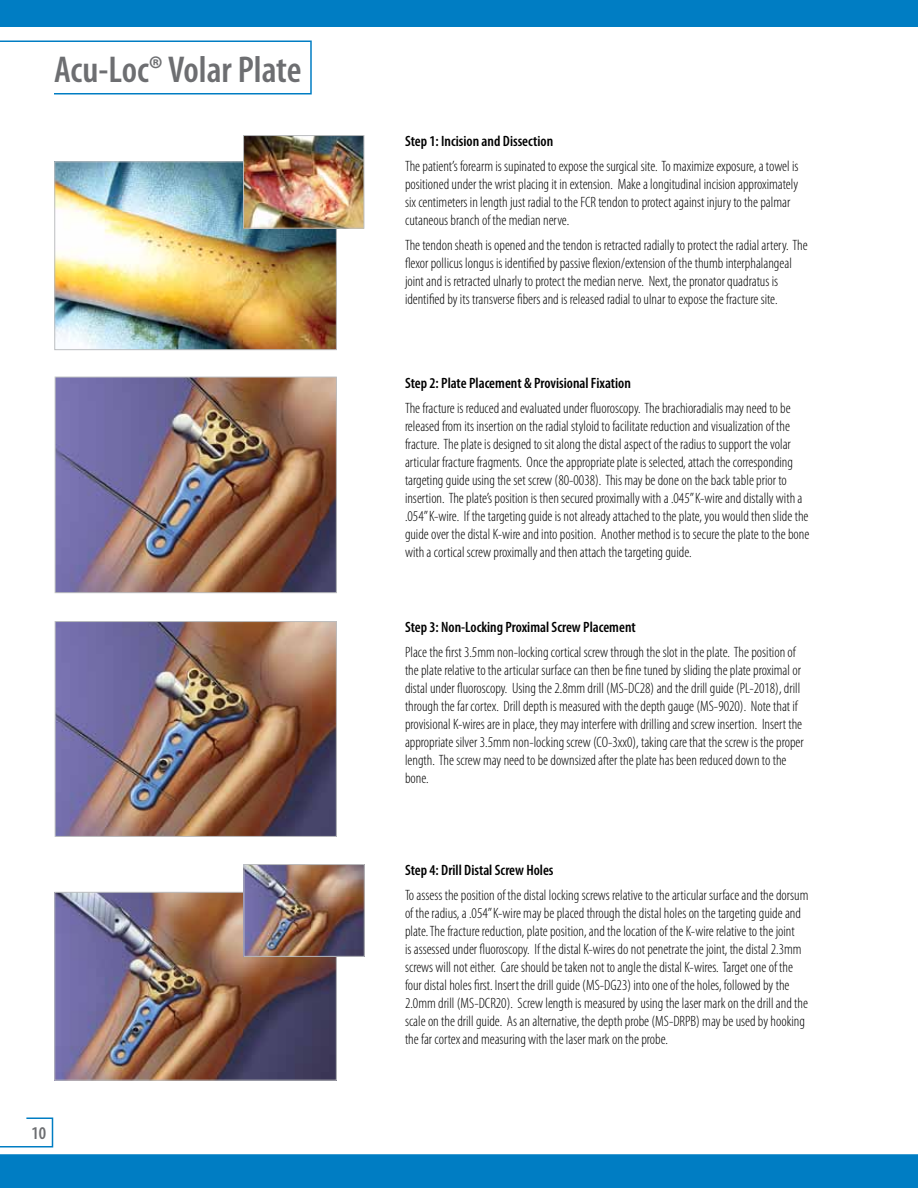
<style>
.page{position:relative;width:918px;height:1188px;background:#fff}
.page>*{position:absolute;margin:0;border:0;box-sizing:border-box;transform-origin:0 0}
.t1{font:600 condensed 37.5px "Myriad Pro";color:#6d6e71}
.t2{font:600 condensed 18px "Myriad Pro";color:#6d6e71}
.t3{font:300 condensed 15px/18px "Myriad Pro";color:#000}
.t4{font:600 condensed 15px "Myriad Pro";color:#000}
</style>
<div class="page">
<div style="left:0;top:1154px;width:918px;height:34px;background:#007dc3"></div>
<div style="left:0;top:0;width:918px;height:27px;background:#007dc3"></div>
<svg style="left:0;top:1117px;width:54px;height:31px"></svg>
<img style="left:56px;top:163px;width:279px;height:185px">
<div style="left:54px;top:161px;width:283px;height:189px;border:1px solid #bcbec0"></div>
<img style="left:56px;top:894px;width:279px;height:185px">
<div style="left:54px;top:892px;width:283px;height:189px;border:1px solid #bcbec0"></div>
<img style="left:245px;top:137px;width:117px;height:90px">
<div style="left:243px;top:135px;width:121px;height:94px;border:1px solid #bcbec0"></div>
<img style="left:246px;top:866px;width:117px;height:89px">
<div style="left:244px;top:864px;width:121px;height:93px;border:1px solid #bcbec0"></div>
<img style="left:57px;top:623px;width:278px;height:212px">
<div style="left:55px;top:621px;width:282px;height:216px;border:1px solid #bcbec0"></div>
<img style="left:57px;top:379px;width:278px;height:212px">
<div style="left:55px;top:377px;width:282px;height:216px;border:1px solid #bcbec0"></div>
<svg style="left:0;top:40px;width:312px;height:55px"></svg>
<h1 class="t1" style="left:54px;top:49px;width:249px">Acu-Loc® Volar Plate</h1>
<p class="t2" style="left:32px;top:1123px;width:16px">10</p>
<p class="t4" style="left:405px;top:133px;width:150px">Step 1: Incision and Dissection</p>
<p class="t3" style="left:405px;top:157px;width:395px">The patient’s forearm is supinated to expose the surgical site. To maximize exposure, a towel is positioned under the wrist placing it in extension. Make a longitudinal incision approximately six centimeters in length just radial to the FCR tendon to protect against injury to the palmar cutaneous branch of the median nerve.</p>
<p class="t3" style="left:405px;top:236px;width:404px">The tendon sheath is opened and the tendon is retracted radially to protect the radial artery. The flexor pollicus longus is identified by passive flexion/extension of the thumb interphalangeal joint and is retracted ulnarly to protect the median nerve. Next, the pronator quadratus is identified by its transverse fibers and is released radial to ulnar to expose the fracture site.</p>
<p class="t4" style="left:405px;top:375px;width:227px">Step 2: Plate Placement &amp; Provisional Fixation</p>
<p class="t3" style="left:405px;top:399px;width:406px">The fracture is reduced and evaluated under fluoroscopy. The brachioradialis may need to be released from its insertion on the radial styloid to facilitate reduction and visualization of the fracture. The plate is designed to sit along the distal aspect of the radius to support the volar articular fracture fragments. Once the appropriate plate is selected, attach the corresponding targeting guide using the set screw (80-0038). This may be done on the back table prior to insertion. The plate’s position is then secured proximally with a .045” K-wire and distally with a .054” K-wire. If the targeting guide is not already attached to the plate, you would then slide the guide over the distal K-wire and into position. Another method is to secure the plate to the bone with a cortical screw proximally and then attach the targeting guide.</p>
<p class="t4" style="left:405px;top:619px;width:232px">Step 3: Non-Locking Proximal Screw Placement</p>
<p class="t3" style="left:405px;top:643px;width:400px">Place the first 3.5mm non-locking cortical screw through the slot in the plate. The position of the plate relative to the articular surface can then be fine tuned by sliding the plate proximal or distal under fluoroscopy. Using the 2.8mm drill (MS-DC28) and the drill guide (PL-2018), drill through the far cortex. Drill depth is measured with the depth gauge (MS-9020). Note that if provisional K-wires are in place, they may interfere with drilling and screw insertion. Insert the appropriate silver 3.5mm non-locking screw (CO-3xx0), taking care that the screw is the proper length. The screw may need to be downsized after the plate has been reduced down to the bone.</p>
<p class="t4" style="left:405px;top:862px;width:150px">Step 4: Drill Distal Screw Holes</p>
<p class="t3" style="left:405px;top:886px;width:405px">To assess the position of the distal locking screws relative to the articular surface and the dorsum of the radius, a .054” K-wire may be placed through the distal holes on the targeting guide and plate. The fracture reduction, plate position, and the location of the K-wire relative to the joint<br>is assessed under fluoroscopy. If the distal K-wires do not penetrate the joint, the distal 2.3mm screws will not either. Care should be taken not to angle the distal K-wires. Target one of the four distal holes first. Insert the drill guide (MS-DG23) into one of the holes, followed by the 2.0mm drill (MS-DCR20). Screw length is measured by using the laser mark on the drill and the scale on the drill guide. As an alternative, the depth probe (MS-DRPB) may be used by hooking the far cortex and measuring with the laser mark on the probe.</p>
</div>
